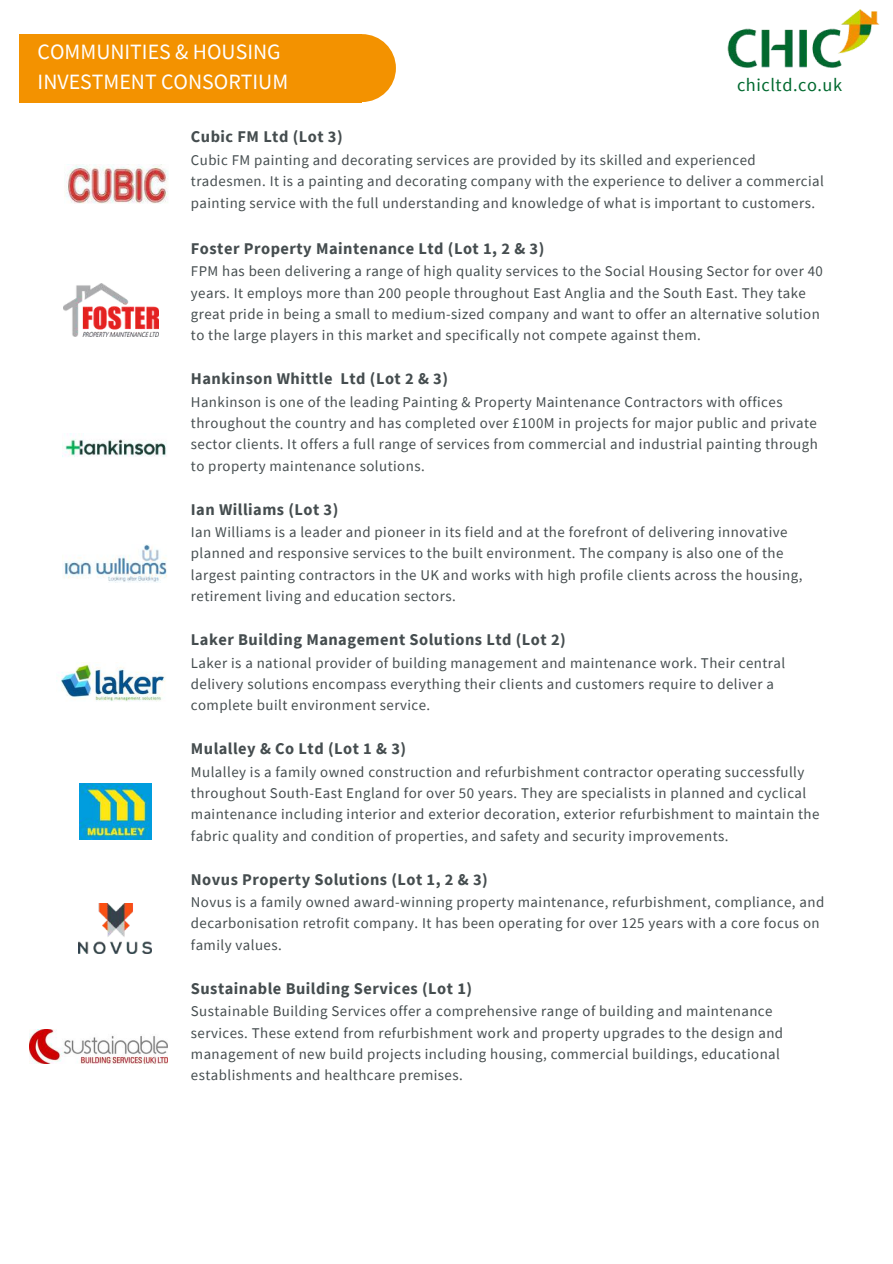
<style>
.page{position:relative;width:893px;height:1264px;background:#fff}
.page>*{position:absolute;margin:0;border:0;box-sizing:border-box;transform-origin:0 0}
.t1{font:21.9px/30.3px "Source Sans Pro";color:#fff}
.t2{font:18.3px "Source Sans Pro";letter-spacing:.03em;color:#00692f}
.t3{font:700 16.35px "Source Sans Pro";letter-spacing:.03em;color:#454d4f}
.t4{font:14.85px/21.3px "Source Sans Pro";letter-spacing:.03em;color:#454d4f}
</style>
<div class="page">
<div style="left:328px;top:34px;width:68px;height:68px;background:#f39200;border-radius:50%"></div>
<div style="left:20px;top:34px;width:342px;height:68px;background:#f39200"></div>
<img style="left:63px;top:284px;width:96px;height:52px">
<img style="left:62px;top:434px;width:105px;height:23px">
<img style="left:62px;top:544px;width:105px;height:38px">
<img style="left:56px;top:662px;width:110px;height:40px">
<img style="left:79px;top:783px;width:72px;height:56px">
<img style="left:78px;top:903px;width:73px;height:50px">
<img style="left:64px;top:164px;width:105px;height:39px">
<img style="left:29px;top:1029px;width:139px;height:34px">
<img style="left:727px;top:9px;width:152px;height:59px">
<h1 class="t1" style="left:38px;top:36px;width:252px">COMMUNITIES &amp; HOUSING<br>INVESTMENT CONSORTIUM</h1>
<p class="t2" style="left:737px;top:73px;width:106px">chicltd.co.uk</p>
<p class="t3" style="left:191px;top:126px;width:153px">Cubic FM Ltd (Lot 3)</p>
<p class="t4" style="left:191px;top:149px;width:634px">Cubic FM painting and decorating services are provided by its skilled and experienced tradesmen. It is a painting and decorating company with the experience to deliver a commercial painting service with the full understanding and knowledge of what is important to customers.</p>
<p class="t3" style="left:191px;top:238px;width:355px">Foster Property Maintenance Ltd (Lot 1, 2 &amp; 3)</p>
<p class="t4" style="left:191px;top:260px;width:633px">FPM has been delivering a range of high quality services to the Social Housing Sector for over 40 years. It employs more than 200 people throughout East Anglia and the South East. They take great pride in being a small to medium-sized company and want to offer an alternative solution to the large players in this market and specifically not compete against them.</p>
<p class="t3" style="left:191px;top:368px;width:258px">Hankinson Whittle Ltd (Lot 2 &amp; 3)</p>
<p class="t4" style="left:191px;top:391px;width:628px">Hankinson is one of the leading Painting &amp; Property Maintenance Contractors with offices throughout the country and has completed over £100M in projects for major public and private sector clients. It offers a full range of services from commercial and industrial painting through to property maintenance solutions.</p>
<p class="t3" style="left:191px;top:498px;width:149px">Ian Williams (Lot 3)</p>
<p class="t4" style="left:191px;top:521px;width:613px">Ian Williams is a leader and pioneer in its field and at the forefront of delivering innovative planned and responsive services to the built environment. The company is also one of the largest painting contractors in the UK and works with high profile clients across the housing, retirement living and education sectors.</p>
<p class="t3" style="left:191px;top:629px;width:376px">Laker Building Management Solutions Ltd (Lot 2)</p>
<p class="t4" style="left:191px;top:651px;width:595px">Laker is a national provider of building management and maintenance work. Their central delivery solutions encompass everything their clients and customers require to deliver a complete built environment service.</p>
<p class="t3" style="left:191px;top:738px;width:217px">Mulalley &amp; Co Ltd (Lot 1 &amp; 3)</p>
<p class="t4" style="left:191px;top:760px;width:630px">Mulalley is a family owned construction and refurbishment contractor operating successfully throughout South-East England for over 50 years. They are specialists in planned and cyclical maintenance including interior and exterior decoration, exterior refurbishment to maintain the fabric quality and condition of properties, and safety and security improvements.</p>
<p class="t3" style="left:191px;top:868px;width:298px">Novus Property Solutions (Lot 1, 2 &amp; 3)</p>
<p class="t4" style="left:191px;top:891px;width:634px">Novus is a family owned award-winning property maintenance, refurbishment, compliance, and decarbonisation retrofit company. It has been operating for over 125 years with a core focus on family values.</p>
<p class="t3" style="left:191px;top:977px;width:283px">Sustainable Building Services (Lot 1)</p>
<p class="t4" style="left:191px;top:1000px;width:593px">Sustainable Building Services offer a comprehensive range of building and maintenance services. These extend from refurbishment work and property upgrades to the design and management of new build projects including housing, commercial buildings, educational establishments and healthcare premises.</p>
</div>
